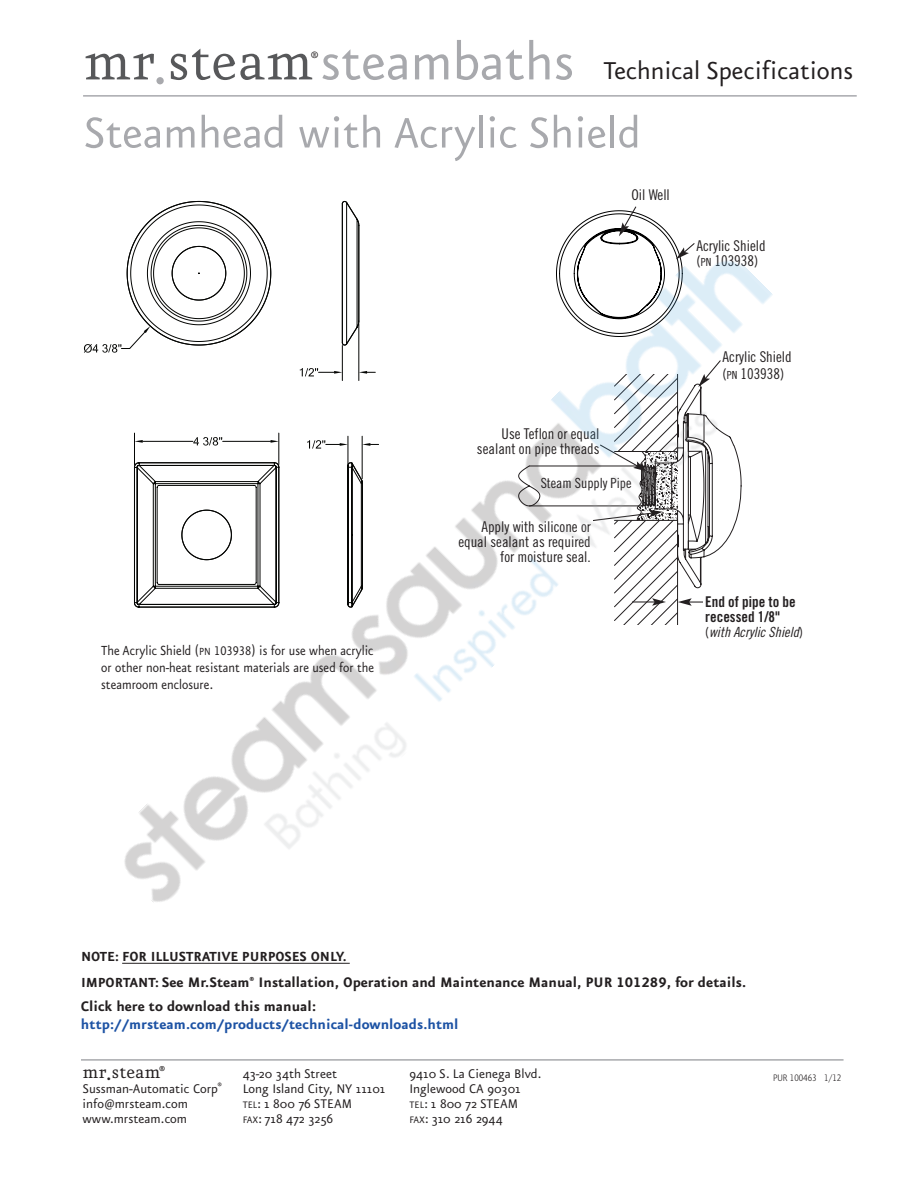
<style>
.page{position:relative;width:918px;height:1188px;background:#fff}
.page>*{position:absolute;margin:0;border:0;box-sizing:border-box;transform-origin:0 0}
.t1{font:62.85px "Eureka";color:#57585a}
.t2{font:51px "Eureka Sans";color:#a8a9ad}
.t3{font:29.25px "Eureka Sans";color:#231f20}
.t4{font:21px "Eureka";color:#231f20}
.t5{font:700 16.5px/24px "Eureka Sans";color:#231f20}
.t6{font:700 16.5px "Eureka Sans";color:#1c52a4}
.t7{font:16.2px "Eureka";color:#231f20}
.t8{font:15.75px/17.2px "Eureka Sans";color:#231f20;text-align:justify;scale:.9 1}
.t9{font:700 15.75px "Eureka Sans";color:#231f20}
.t10{font:15px/15px "Eureka Sans";color:#231f20}
.t11{font:14.85px/14.9px "Trade Gothic Cond Eighteen";color:#231f20;text-align:right}
.t12{font:14.85px/14.9px "Trade Gothic Bold Cond Twenty";color:#231f20}
.t13{font:13.95px "Trade Gothic Cond Eighteen Obl";color:#231f20}
.t14{font:13.95px "Trade Gothic Cond Eighteen";color:#231f20}
.t15{font:12.6px "Eureka Sans";color:#231f20}
.t16{font:11.25px "Eureka Sans Light Caps";color:#231f20;scale:.9 1}
.s1{color:#a8a9ad}
.s2{font-size:61.5px;color:#a8a9ad}
.s3{font-size:12.3px}
.s4{font-family:"Eureka Sans Regular Caps";font-size:15px}
.s5{font-size:11.1px}
.s6{font-family:"Trade Gothic Cond Eighteen"}
.s7{font-size:15.75px}
.s8{font-size:9.9px}
.s9{font-family:"Eureka Sans Bold Caps";font-weight:400}
.s10{font-size:24px}
.s11{font-size:11.25px}
</style>
<div class="page">
<hr style="left:83px;top:95px;width:774px;height:2px;background:#a8a9ad">
<hr style="left:81px;top:1059px;width:763px;height:2px;background:#a8a9ad">
<svg style="left:567px;top:206px;width:104px;height:31px"></svg>
<svg style="left:136px;top:201px;width:224px;height:36px"></svg>
<svg style="left:84px;top:344px;width:15px;height:9px"></svg>
<hr style="left:122px;top:963px;width:228px;height:1px;background:#231f20">
<img style="left:102px;top:237px;width:671px;height:665px">
<h1 class="t1" style="left:83px;top:21px;width:232px">mr<span class="s1">.</span>steam</h1>
<p class="t7" style="left:310px;top:46px;width:11px">®</p>
<h3 class="t3" style="left:321px;top:61px;width:534px"><span class="s2">steambaths</span> Technical Specifications</h3>
<h2 class="t2" style="left:83px;top:115px;width:559px">Steamhead with Acrylic Shield</h2>
<p class="t8" style="left:101px;top:643px;width:305px">The Acrylic Shield (<span class="s3">PN</span> <span class="s4">103938</span>) is for use when acrylic or other non-heat resistant materials are used for the steamroom enclosure.</p>
<p class="t11" style="left:632px;top:188px;width:40px">Oil Well</p>
<p class="t11" style="left:697px;top:240px;width:71px;text-align:left">Acrylic Shield (<span class="s5">PN</span> 103938)</p>
<p class="t11" style="left:477px;top:428px;width:124px">Use Teflon or equal sealant on pipe threads</p>
<p class="t14" style="left:541px;top:478px;width:92px">Steam Supply Pipe</p>
<p class="t11" style="left:458px;top:521px;width:134px">Apply with silicone or equal sealant as required for moisture seal.</p>
<p class="t11" style="left:723px;top:350px;width:71px;line-height:16.5px;text-align:left">Acrylic Shield (<span class="s5">PN</span> 103938)</p>
<p class="t12" style="left:705px;top:596px;width:92px">End of pipe to be recessed 1/8"</p>
<p class="t13" style="left:705px;top:627px;width:99px"><span class="s6">(</span>with Acrylic Shield<span class="s6">)</span></p>
<p class="t9" style="left:81px;top:951px;width:267px">NOTE: FOR ILLUSTRATIVE PURPOSES ONLY.</p>
<p class="t5" style="left:81px;top:971px;width:667px"><span class="s7">IMPORTANT:</span> See Mr.Steam<span class="s8">®</span> Installation, Operation and Maintenance Manual, PUR <span class="s9">101289</span>, for details.<br>Click here to download this manual:</p>
<p class="t6" style="left:81px;top:1018px;width:379px">http://mrsteam.com/products/technical-downloads.html</p>
<p class="t15" style="left:159px;top:1067px;width:7px">®</p>
<p class="t10" style="left:82px;top:1083px;width:141px">Sussman-Automatic Corp<sup>® </sup>info@mrsteam.com www.mrsteam.com</p>
<h3 class="t4" style="left:82px;top:1059px;width:80px">mr<span class="s10">.</span>steam</h3>
<p class="t16" style="left:773px;top:1071px;width:77px">PUR 100463 1/12</p>
<p class="t10" style="left:243px;top:1067px;width:144px">43-20 34th Street<br>Long Island City, NY 11101<br><span class="s11">TEL</span>: 1 800 76 STEAM<br><span class="s11">FAX</span>: 718 472 3256</p>
<p class="t10" style="left:410px;top:1067px;width:134px">9410 S. La Cienega Blvd.<br>Inglewood CA 90301<br><span class="s11">TEL</span>: 1 800 72 STEAM<br><span class="s11">FAX</span>: 310 216 2944</p>
</div>
